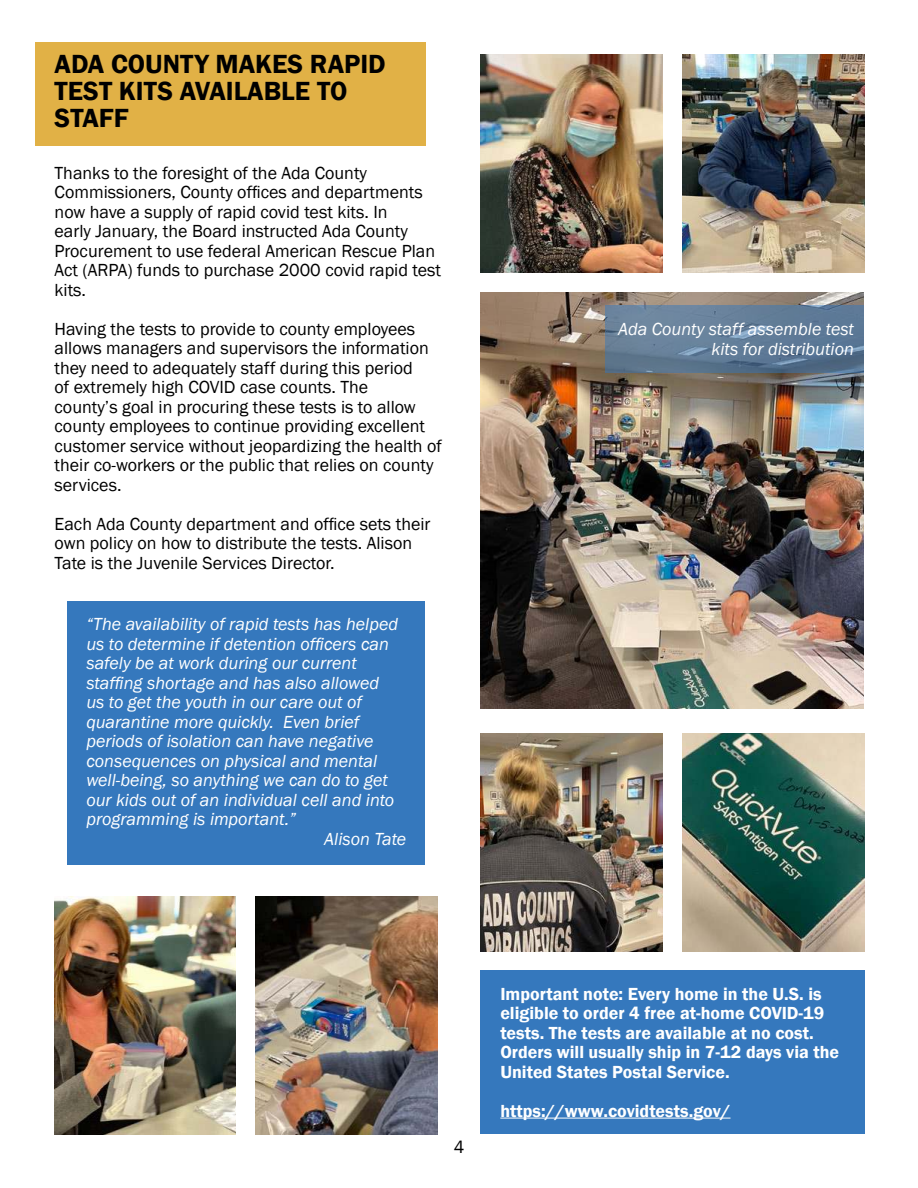
<style>
.page{position:relative;width:918px;height:1188px;background:#fff}
.page>*{position:absolute;margin:0;border:0;box-sizing:border-box;transform-origin:0 0}
.t1{font:600 27px/27px "Franklin Gothic";color:#000}
.t2{font:18px/19.5px "Franklin Gothic";color:#000}
.t3{font:italic 18px/19.5px "Franklin Gothic";color:#fff;text-align:right}
.t4{font:600 18px/19.5px "Franklin Gothic";color:#fff}
</style>
<div class="page">
<div style="left:480px;top:971px;width:385px;height:163px;background:#3578bd"></div>
<div style="left:68px;top:602px;width:357px;height:263px;background:#3578bd"></div>
<hr style="left:500px;top:1118px;width:231px;height:1px;background:#fff">
<div style="left:35px;top:42px;width:390px;height:104px;background:#e1b146"></div>
<img style="left:55px;top:896px;width:181px;height:238px">
<img style="left:255px;top:896px;width:183px;height:238px">
<img style="left:682px;top:54px;width:183px;height:218px">
<img style="left:480px;top:54px;width:183px;height:218px">
<img style="left:682px;top:733px;width:182px;height:219px">
<img style="left:480px;top:733px;width:183px;height:219px">
<img style="left:480px;top:292px;width:384px;height:417px">
<svg style="left:606px;top:305px;width:258px;height:68px;background:#617b96"></svg>
<h1 class="t1" style="left:55px;top:52px;width:333px">ADA COUNTY MAKES RAPID<br>TEST KITS AVAILABLE TO<br>STAFF</h1>
<p class="t2" style="left:55px;top:164px;width:388px">Thanks to the foresight of the Ada County Commissioners, County offices and departments now have a supply of rapid covid test kits. In<br>early January, the Board instructed Ada County Procurement to use federal American Rescue Plan Act (ARPA) funds to purchase 2000 covid rapid test kits.</p>
<p class="t2" style="left:55px;top:320px;width:389px">Having the tests to provide to county employees allows managers and supervisors the information they need to adequately staff during this period<br>of extremely high COVID case counts. The<br>county’s goal in procuring these tests is to allow county employees to continue providing excellent customer service without jeopardizing the health of their co-workers or the public that relies on county services.</p>
<p class="t2" style="left:55px;top:514px;width:377px">Each Ada County department and office sets their own policy on how to distribute the tests. Alison<br>Tate is the Juvenile Services Director.</p>
<p class="t3" style="left:86px;top:616px;width:313px">“The availability of rapid tests has helped</p>
<p class="t3" style="left:86px;top:634px;width:304px">us to determine if detention officers can</p>
<p class="t3" style="left:86px;top:655px;width:272px">safely be at work during our current</p>
<p class="t3" style="left:86px;top:673px;width:294px">staffing shortage and has also allowed</p>
<p class="t3" style="left:86px;top:694px;width:277px">us to get the youth in our care out of</p>
<p class="t3" style="left:86px;top:713px;width:274px">quarantine more quickly. Even brief</p>
<p class="t3" style="left:86px;top:733px;width:289px">periods of isolation can have negative</p>
<p class="t3" style="left:86px;top:752px;width:293px">consequences on physical and mental</p>
<p class="t3" style="left:86px;top:771px;width:303px">well-being, so anything we can do to get</p>
<p class="t3" style="left:86px;top:791px;width:309px">our kids out of an individual cell and into</p>
<p class="t3" style="left:86px;top:810px;width:211px">programming is important.”</p>
<p class="t3" style="left:324px;top:830px;width:84px">Alison Tate</p>
<p class="t3" style="left:618px;top:321px;width:237px">Ada County staff assemble test kits for distribution</p>
<p class="t2" style="left:454px;top:1138px;width:12px">4</p>
<p class="t4" style="left:500px;top:984px;width:340px">Important note: Every home in the U.S. is eligible to order 4 free at-home COVID-19 tests. The tests are available at no cost.<br>Orders will usually ship in 7-12 days via the United States Postal Service.</p>
<p class="t4" style="left:500px;top:1101px;width:232px">https://www.covidtests.gov/</p>
</div>
